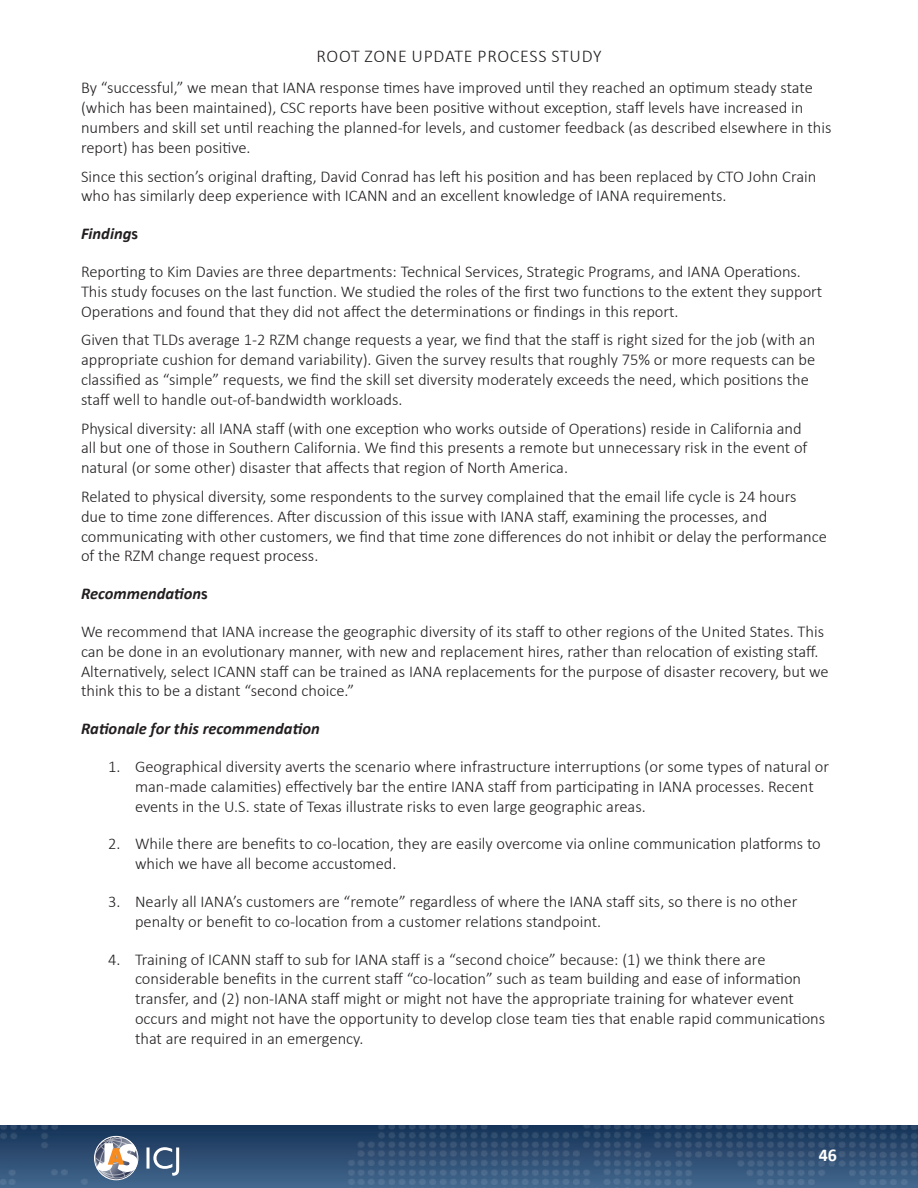
<style>
.page{position:relative;width:918px;height:1188px;background:#fff}
.page>*{position:absolute;margin:0;border:0;box-sizing:border-box;transform-origin:0 0}
.t1{font:300 18px "Calibri";letter-spacing:.04em;color:#231f20}
.t2{font:700 18px "Calibri";color:#fff}
.Paragraph_1{font:300 16.5px/19.8px "Calibri";color:#231f20}
.Heading_4{font:italic 700 16.5px "Calibri";color:#231f20}
.s1{font-style:normal}
</style>
<div class="page">
<img style="left:0;top:1126px;width:918px;height:62px">
<svg style="left:147px;top:1147px;width:32px;height:29px"></svg>
<svg style="left:94px;top:1136px;width:44px;height:44px"></svg>
<div style="left:94px;top:1136px;width:44px;height:44px;border:1px solid #fff;border-radius:50%"></div>
<p class="t1" style="left:317px;top:45px;width:286px">ROOT ZONE UPDATE PROCESS STUDY</p>
<p class="Paragraph_1" style="left:81px;top:78px;width:752px">By “successful,” we mean that IANA response times have improved until they reached an optimum steady state (which has been maintained), CSC reports have been positive without exception, staff levels have increased in numbers and skill set until reaching the planned-for levels, and customer feedback (as described elsewhere in this report) has been positive.</p>
<p class="Paragraph_1" style="left:81px;top:166px;width:737px">Since this section’s original drafting, David Conrad has left his position and has been replaced by CTO John Crain who has similarly deep experience with ICANN and an excellent knowledge of IANA requirements.</p>
<p class="Heading_4" style="left:81px;top:222px;width:59px">Finding<span class="s1">s</span></p>
<p class="Paragraph_1" style="left:81px;top:261px;width:743px">Reporting to Kim Davies are three departments: Technical Services, Strategic Programs, and IANA Operations.<br>This study focuses on the last function. We studied the roles of the first two functions to the extent they support<br>Operations and found that they did not affect the determinations or findings in this report.</p>
<p class="Paragraph_1" style="left:81px;top:330px;width:736px">Given that TLDs average 1-2 RZM change requests a year, we find that the staff is right sized for the job (with an appropriate cushion for demand variability). Given the survey results that roughly 75% or more requests can be classified as “simple” requests, we find the skill set diversity moderately exceeds the need, which positions the staff well to handle out-of-bandwidth workloads.</p>
<p class="Paragraph_1" style="left:81px;top:418px;width:728px">Physical diversity: all IANA staff (with one exception who works outside of Operations) reside in California and all but one of those in Southern California. We find this presents a remote but unnecessary risk in the event of natural (or some other) disaster that affects that region of North America.</p>
<p class="Paragraph_1" style="left:81px;top:486px;width:747px">Related to physical diversity, some respondents to the survey complained that the email life cycle is 24 hours<br>due to time zone differences. After discussion of this issue with IANA staff, examining the processes, and communicating with other customers, we find that time zone differences do not inhibit or delay the performance of the RZM change request process.</p>
<p class="Heading_4" style="left:81px;top:582px;width:128px">Recommendation<span class="s1">s</span></p>
<p class="Paragraph_1" style="left:81px;top:621px;width:749px">We recommend that IANA increase the geographic diversity of its staff to other regions of the United States. This can be done in an evolutionary manner, with new and replacement hires, rather than relocation of existing staff.<br>Alternatively, select ICANN staff can be trained as IANA replacements for the purpose of disaster recovery, but we think this to be a distant “second choice.”</p>
<p class="Heading_4" style="left:81px;top:717px;width:240px">Rationale for this recommendation</p>
<p class="Paragraph_1" style="left:135px;top:756px;width:696px;text-indent:-27px">1. Geographical diversity averts the scenario where infrastructure interruptions (or some types of natural or man-made calamities) effectively bar the entire IANA staff from participating in IANA processes. Recent events in the U.S. state of Texas illustrate risks to even large geographic areas.</p>
<p class="Paragraph_1" style="left:135px;top:834px;width:687px;text-indent:-27px">2. While there are benefits to co-location, they are easily overcome via online communication platforms to which we have all become accustomed.</p>
<p class="Paragraph_1" style="left:135px;top:891px;width:664px;text-indent:-27px">3. Nearly all IANA’s customers are “remote” regardless of where the IANA staff sits, so there is no other penalty or benefit to co-location from a customer relations standpoint.</p>
<p class="Paragraph_1" style="left:135px;top:949px;width:692px;text-indent:-27px">4. Training of ICANN staff to sub for IANA staff is a “second choice” because: (1) we think there are considerable benefits in the current staff “co-location” such as team building and ease of information transfer, and (2) non-IANA staff might or might not have the appropriate training for whatever event occurs and might not have the opportunity to develop close team ties that enable rapid communications that are required in an emergency.</p>
<p class="t2" style="left:819px;top:1142px;width:20px">46</p>
</div>
